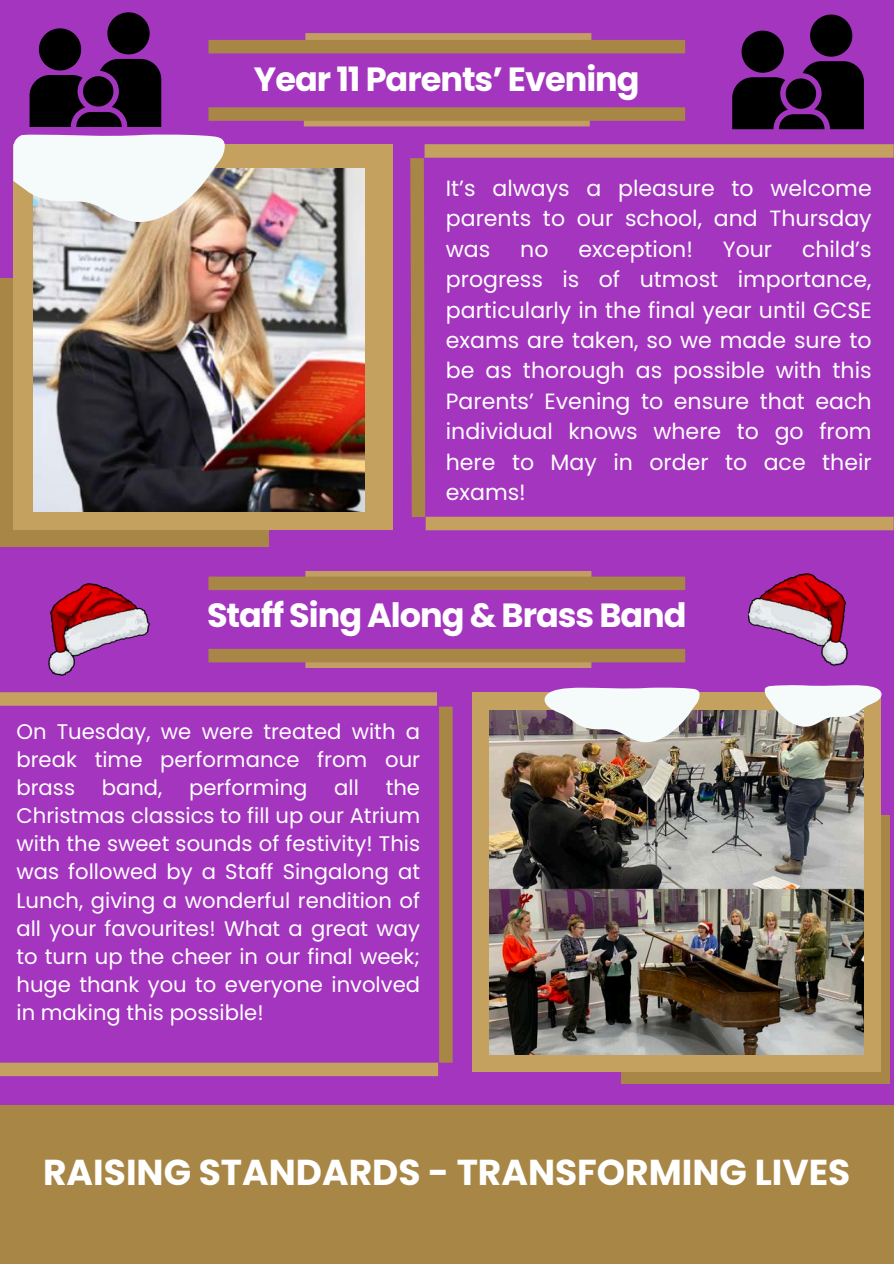
<style>
.page{position:relative;width:894px;height:1264px;background:#fff}
.page>*{position:absolute;margin:0;border:0;box-sizing:border-box;transform-origin:0 0}
.t1{font:700 36px "Poppins";color:#fff}
.t2{font:700 33.6px "Poppins";letter-spacing:-.03em;color:#fff}
.t3{font:22.05px/30.3px "Poppins";color:#fff;text-align:justify}
.t4{font:21.15px/28.2px "Poppins";color:#fff;text-align:justify}
</style>
<div class="page">
<div style="left:0;top:0;width:893px;height:1263px;background:#a435bf"></div>
<div style="left:0;top:1104px;width:893px;height:159px;background:#a88746"></div>
<div style="left:304px;top:114px;width:285px;height:12px;background:#c29e63"></div>
<div style="left:208px;top:107px;width:477px;height:14px;background:#a88746"></div>
<div style="left:0;top:278px;width:268px;height:268px;background:#a88746"></div>
<div style="left:13px;top:144px;width:380px;height:385px;background:#c4a15f"></div>
<div style="left:621px;top:815px;width:268px;height:267px;background:#a88746"></div>
<div style="left:471px;top:692px;width:409px;height:379px;background:#c4a15f"></div>
<svg style="left:410px;top:158px;width:22px;height:359px"></svg>
<div style="left:439px;top:706px;width:13px;height:356px;background:#a88746"></div>
<div style="left:305px;top:33px;width:286px;height:12px;background:#c29e63"></div>
<div style="left:208px;top:40px;width:477px;height:13px;background:#a88746"></div>
<div style="left:425px;top:517px;width:468px;height:13px;background:#c4a15f"></div>
<div style="left:0;top:692px;width:437px;height:13px;background:#c4a15f"></div>
<div style="left:424px;top:144px;width:469px;height:14px;background:#c4a15f"></div>
<div style="left:0;top:1062px;width:438px;height:14px;background:#c4a15f"></div>
<div style="left:305px;top:655px;width:286px;height:13px;background:#c29e63"></div>
<div style="left:208px;top:649px;width:477px;height:13px;background:#a88746"></div>
<div style="left:305px;top:571px;width:286px;height:12px;background:#c29e63"></div>
<div style="left:208px;top:576px;width:477px;height:14px;background:#a88746"></div>
<img style="left:49px;top:583px;width:100px;height:92px">
<img style="left:748px;top:573px;width:99px;height:92px">
<img style="left:489px;top:710px;width:374px;height:344px">
<img style="left:33px;top:168px;width:332px;height:344px">
<svg style="left:30px;top:12px;width:131px;height:115px"></svg>
<svg style="left:732px;top:15px;width:131px;height:114px"></svg>
<svg style="left:14px;top:134px;width:211px;height:90px;background:#e8e5e1"></svg>
<svg style="left:544px;top:687px;width:155px;height:56px;background:#d3cfd2"></svg>
<svg style="left:764px;top:685px;width:116px;height:43px;background:#ddd9d3"></svg>
<h2 class="t2" style="left:254px;top:55px;width:387px">Year 11 Parents’ Evening</h2>
<p class="t3" style="left:445px;top:173px;width:427px">It’s always a pleasure to welcome parents to our school, and Thursday was</p>
<p class="t3" style="left:445px;top:234px;width:427px;text-indent:356px">child’s progress is of utmost importance, particularly in the final year until GCSE exams are taken, so we made sure to be as thorough as possible with this Parents’ Evening to ensure that each individual knows where to go from here to May in order to ace their exams!</p>
<p class="t3" style="left:520px;top:234px;width:30px">no</p>
<p class="t3" style="left:578px;top:234px;width:116px">exception!</p>
<p class="t3" style="left:722px;top:234px;width:51px">Your</p>
<p class="t2" style="left:207px;top:592px;width:481px">Staff Sing Along &amp; Brass Band</p>
<p class="t4" style="left:16px;top:717px;width:405px">On Tuesday, we were treated with a break time performance from our brass</p>
<p class="t4" style="left:102px;top:773px;width:62px">band,</p>
<p class="t4" style="left:189px;top:773px;width:120px">performing</p>
<p class="t4" style="left:334px;top:773px;width:26px">all</p>
<p class="t4" style="left:16px;top:773px;width:405px;text-indent:369px">the Christmas classics to fill up our Atrium with the sweet sounds of festivity! This was followed by a Staff Singalong at Lunch, giving a wonderful rendition of all your favourites! What a great way to turn up the cheer in our final week; huge thank you to everyone involved in making this possible!</p>
<p class="t1" style="left:43px;top:1147px;width:808px">RAISING STANDARDS - TRANSFORMING LIVES</p>
</div>
